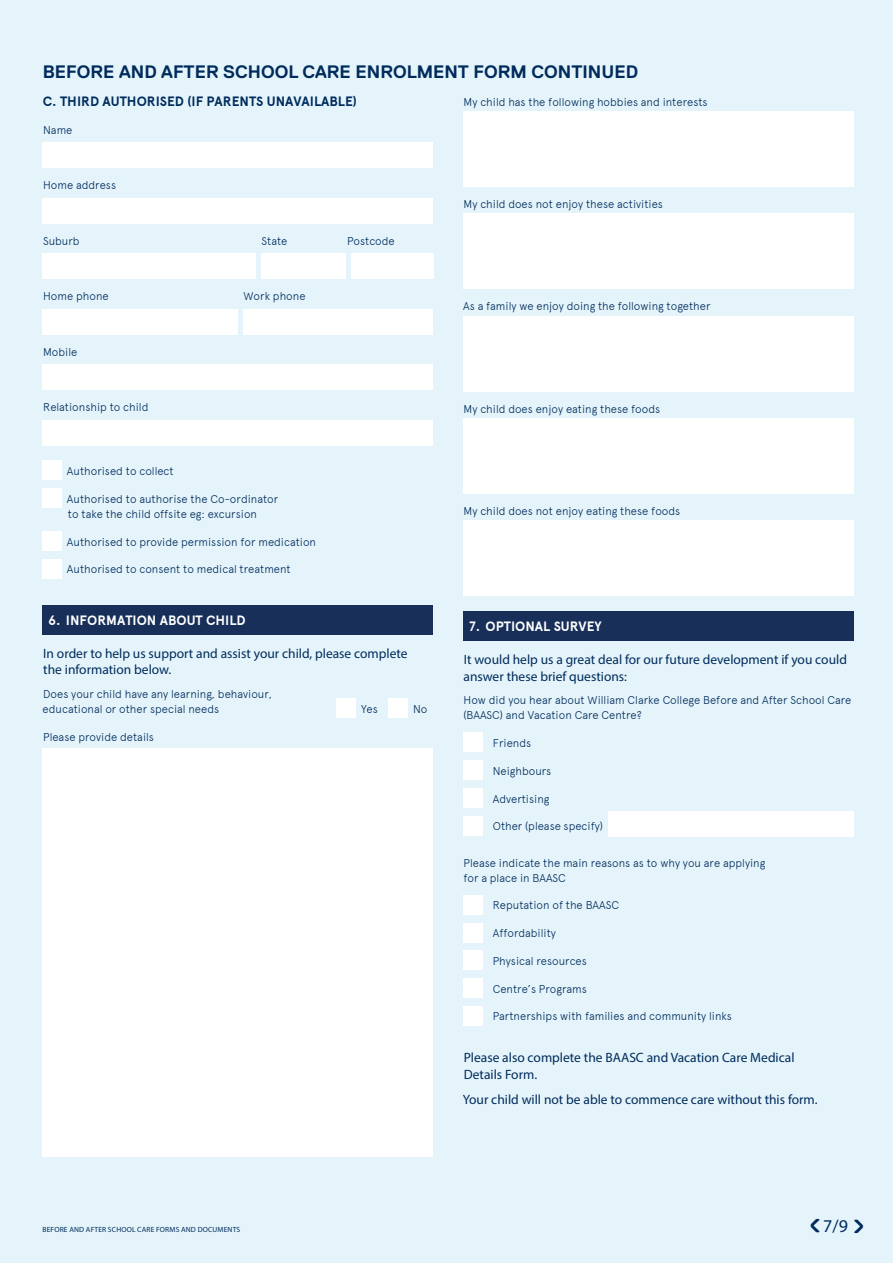
<style>
.page{position:relative;width:893px;height:1263px;background:#e4f4fa}
.page>*{position:absolute;margin:0;border:0;box-sizing:border-box;transform-origin:0 0}
.Heading{font:30.3px "Replica";color:#002b5c}
.Heading-2{font:700 18px "Replica";color:#002b5c}
.Heading-3{font:18px "Myriad Pro";color:#002b5c}
.Instruction{font:13.5px/16.5px "Myriad Pro";color:#002b5c}
.Body_w_box{font:700 13.5px "Apercu";color:#002b5c}
.Subheading{font:700 13.5px "Apercu";color:#fff}
.Body_w_box-2{font:300 11.25px/15px "Apercu";color:#002b5c}
.box{font:300 11.25px "Apercu";color:#002b5c}
.t1{font:7.5px "Myriad Pro";letter-spacing:.02em;color:#002b5c}
</style>
<div class="page">
<div style="left:43px;top:142px;width:390px;height:26px;background:#fff"></div>
<div style="left:43px;top:198px;width:390px;height:25px;background:#fff"></div>
<div style="left:43px;top:253px;width:213px;height:26px;background:#fff"></div>
<div style="left:261px;top:253px;width:84px;height:26px;background:#fff"></div>
<div style="left:351px;top:253px;width:82px;height:26px;background:#fff"></div>
<div style="left:43px;top:309px;width:195px;height:25px;background:#fff"></div>
<div style="left:244px;top:309px;width:189px;height:25px;background:#fff"></div>
<div style="left:43px;top:364px;width:390px;height:26px;background:#fff"></div>
<div style="left:43px;top:420px;width:390px;height:25px;background:#fff"></div>
<div style="left:43px;top:461px;width:19px;height:19px;background:#fff"></div>
<div style="left:43px;top:488px;width:19px;height:20px;background:#fff"></div>
<div style="left:43px;top:531px;width:19px;height:19px;background:#fff"></div>
<div style="left:43px;top:559px;width:19px;height:19px;background:#fff"></div>
<div style="left:43px;top:605px;width:390px;height:30px;background:#172f59"></div>
<div style="left:337px;top:699px;width:19px;height:19px;background:#fff"></div>
<div style="left:389px;top:699px;width:19px;height:19px;background:#fff"></div>
<div style="left:43px;top:749px;width:390px;height:408px;background:#fff"></div>
<div style="left:463px;top:111px;width:391px;height:76px;background:#fff"></div>
<div style="left:463px;top:214px;width:391px;height:75px;background:#fff"></div>
<div style="left:463px;top:316px;width:391px;height:75px;background:#fff"></div>
<div style="left:463px;top:418px;width:391px;height:75px;background:#fff"></div>
<div style="left:463px;top:520px;width:391px;height:76px;background:#fff"></div>
<div style="left:463px;top:611px;width:391px;height:30px;background:#172f59"></div>
<div style="left:463px;top:733px;width:19px;height:19px;background:#fff"></div>
<div style="left:463px;top:761px;width:19px;height:19px;background:#fff"></div>
<div style="left:463px;top:788px;width:19px;height:19px;background:#fff"></div>
<div style="left:463px;top:816px;width:19px;height:19px;background:#fff"></div>
<div style="left:608px;top:811px;width:246px;height:26px;background:#fff"></div>
<div style="left:463px;top:895px;width:19px;height:19px;background:#fff"></div>
<div style="left:463px;top:923px;width:19px;height:19px;background:#fff"></div>
<div style="left:463px;top:951px;width:19px;height:19px;background:#fff"></div>
<div style="left:463px;top:978px;width:19px;height:19px;background:#fff"></div>
<div style="left:463px;top:1006px;width:19px;height:19px;background:#fff"></div>
<p class="Heading-2" style="left:43px;top:62px;width:597px">BEFORE AND AFTER SCHOOL CARE ENROLMENT FORM CONTINUED</p>
<p class="Body_w_box" style="left:43px;top:93px;width:316px">C. THIRD AUTHORISED (IF PARENTS UNAVAILABLE)</p>
<p class="Body_w_box-2" style="left:43px;top:122px;width:31px">Name</p>
<p class="box" style="left:464px;top:95px;width:246px">My child has the following hobbies and interests</p>
<p class="Body_w_box-2" style="left:43px;top:177px;width:74px">Home address</p>
<p class="box" style="left:43px;top:234px;width:38px">Suburb</p>
<p class="box" style="left:262px;top:234px;width:27px">State</p>
<p class="box" style="left:347px;top:234px;width:49px">Postcode</p>
<p class="Body_w_box-2" style="left:43px;top:288px;width:67px">Home phone</p>
<p class="Body_w_box-2" style="left:244px;top:288px;width:63px">Work phone</p>
<p class="Body_w_box-2" style="left:43px;top:344px;width:36px">Mobile</p>
<p class="Body_w_box-2" style="left:43px;top:399px;width:107px">Relationship to child</p>
<p class="Body_w_box-2" style="left:67px;top:463px;width:108px">Authorised to collect</p>
<p class="Body_w_box-2" style="left:67px;top:491px;width:213px">Authorised to authorise the Co-ordinator to take the child offsite eg: excursion</p>
<p class="Body_w_box-2" style="left:67px;top:534px;width:251px">Authorised to provide permission for medication</p>
<p class="Body_w_box-2" style="left:67px;top:562px;width:225px">Authorised to consent to medical treatment</p>
<p class="Subheading" style="left:48px;top:612px;width:199px">6. INFORMATION ABOUT CHILD</p>
<p class="Instruction" style="left:43px;top:645px;width:366px">In order to help us support and assist your child, please complete the information below.</p>
<p class="Body_w_box-2" style="left:43px;top:686px;width:231px">Does your child have any learning, behaviour, educational or other special needs</p>
<p class="Body_w_box-2" style="left:361px;top:701px;width:18px">Yes</p>
<p class="Body_w_box-2" style="left:413px;top:701px;width:16px">No</p>
<p class="box" style="left:43px;top:730px;width:112px">Please provide details</p>
<p class="box" style="left:464px;top:197px;width:201px">My child does not enjoy these activities</p>
<p class="box" style="left:463px;top:300px;width:249px">As a family we enjoy doing the following together</p>
<p class="box" style="left:464px;top:402px;width:198px">My child does enjoy eating these foods</p>
<p class="box" style="left:464px;top:504px;width:218px">My child does not enjoy eating these foods</p>
<p class="Subheading" style="left:469px;top:618px;width:134px">7. OPTIONAL SURVEY</p>
<p class="Instruction" style="left:463px;top:651px;width:385px">It would help us a great deal for our future development if you could answer these brief questions:</p>
<p class="Body_w_box-2" style="left:463px;top:693px;width:390px">How did you hear about William Clarke College Before and After School Care (BAASC) and Vacation Care Centre?</p>
<p class="Body_w_box-2" style="left:493px;top:735px;width:40px">Friends</p>
<p class="Body_w_box-2" style="left:493px;top:763px;width:60px">Neighbours</p>
<p class="Body_w_box-2" style="left:493px;top:791px;width:58px">Advertising</p>
<p class="Body_w_box-2" style="left:493px;top:819px;width:112px">Other (please specify)</p>
<p class="Body_w_box-2" style="left:463px;top:855px;width:303px">Please indicate the main reasons as to why you are applying for a place in BAASC</p>
<p class="Body_w_box-2" style="left:493px;top:898px;width:128px">Reputation of the BAASC</p>
<p class="Body_w_box-2" style="left:493px;top:925px;width:65px">Affordability</p>
<p class="Body_w_box-2" style="left:493px;top:953px;width:96px">Physical resources</p>
<p class="Body_w_box-2" style="left:493px;top:981px;width:96px">Centre’s Programs</p>
<p class="Body_w_box-2" style="left:493px;top:1009px;width:241px">Partnerships with families and community links</p>
<p class="Instruction" style="left:464px;top:1049px;width:332px">Please also complete the BAASC and Vacation Care Medical</p>
<p class="Instruction" style="left:464px;top:1066px;width:75px">Details Form.</p>
<p class="Instruction" style="left:463px;top:1091px;width:356px">Your child will not be able to commence care without this form.</p>
<p class="t1" style="left:43px;top:1225px;width:199px">BEFORE AND AFTER SCHOOL CARE FORMS AND DOCUMENTS</p>
<p class="Heading-3" style="left:823px;top:1215px;width:26px">7/9</p>
<p class="Heading" style="left:852px;top:1209px;width:15px">›</p>
<p class="Heading" style="left:822px;top:1242px;width:15px;rotate:-180deg">›</p>
</div>
